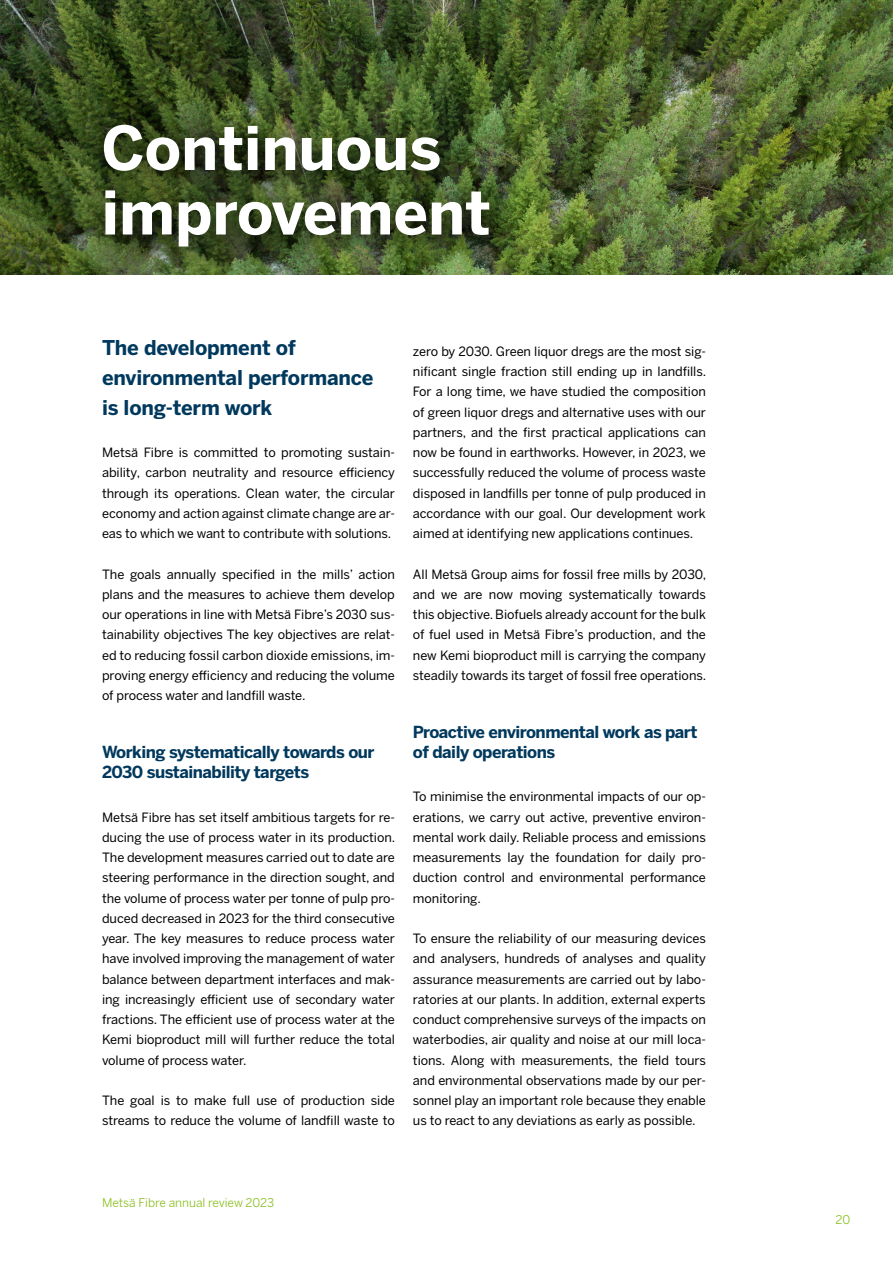
<style>
.page{position:relative;width:893px;height:1263px;background:#fff}
.page>*{position:absolute;margin:0;border:0;box-sizing:border-box;transform-origin:0 0}
.t1{font:700 60px/64.5px "Benton Sans";color:#fff}
.t2{font:700 20.25px/30px "Benton Sans";letter-spacing:-.01em;color:#00395d}
.t3{font:700 16.5px/19.8px "Benton Sans";letter-spacing:-.03em;color:#00395d}
.t4{font:12.75px/20.2px "Benton Sans";letter-spacing:-.005em;color:#000;text-align:justify}
.t5{font:12px "Benton Sans";letter-spacing:-.005em;color:#8bbe20}
</style>
<div class="page">
<img style="left:0;top:0;width:893px;height:275px">
<div style="left:78px;top:99px;width:448px;height:185px;background:#000;opacity:.75"></div>
<h1 class="t1" style="left:101px;top:115px;width:391px">Continuous improvement</h1>
<h2 class="t2" style="left:102px;top:332px;width:273px">The development of environmental performance is long-term work</h2>
<p class="t4" style="left:102px;top:442px;width:294px">Metsä Fibre is committed to promoting sustain&shy;ability, carbon neutrality and resource efficiency through its operations. Clean water, the circular economy and action against climate change are ar&shy;eas to which we want to contribute with solutions.</p>
<p class="t4" style="left:102px;top:564px;width:294px">The goals annually specified in the mills’ action plans and the measures to achieve them develop our operations in line with Metsä Fibre’s 2030 sus&shy;tainability objectives The key objectives are relat&shy;ed to reducing fossil carbon dioxide emissions, im&shy;proving energy efficiency and reducing the volume of process water and landfill waste.</p>
<p class="t3" style="left:102px;top:742px;width:274px">Working systematically towards our<br>2030 sustainability targets</p>
<p class="t4" style="left:102px;top:807px;width:295px">Metsä Fibre has set itself ambitious targets for re&shy;ducing the use of process water in its production.<br>The development measures carried out to date are steering performance in the direction sought, and the volume of process water per tonne of pulp pro&shy;duced decreased in 2023 for the third consecutive year. The key measures to reduce process water have involved improving the management of water balance between department interfaces and mak&shy;ing increasingly efficient use of secondary water fractions. The efficient use of process water at the Kemi bioproduct mill will further reduce the total volume of process water.</p>
<p class="t4" style="left:102px;top:1090px;width:294px">The goal is to make full use of production side streams to reduce the volume of landfill waste to</p>
<p class="t4" style="left:413px;top:341px;width:295px">zero by 2030. Green liquor dregs are the most sig&shy;nificant single fraction still ending up in landfills.<br>For a long time, we have studied the composition of green liquor dregs and alternative uses with our partners, and the first practical applications can now be found in earthworks. However, in 2023, we successfully reduced the volume of process waste disposed in landfills per tonne of pulp produced in accordance with our goal. Our development work aimed at identifying new applications continues.</p>
<p class="t4" style="left:413px;top:564px;width:295px">All Metsä Group aims for fossil free mills by 2030, and we are now moving systematically towards this objective. Biofuels already account for the bulk of fuel used in Metsä Fibre’s production, and the new Kemi bioproduct mill is carrying the company steadily towards its target of fossil free operations.</p>
<p class="t3" style="left:413px;top:722px;width:286px">Proactive environmental work as part of daily operations</p>
<p class="t4" style="left:413px;top:786px;width:294px">To minimise the environmental impacts of our op&shy;erations, we carry out active, preventive environ&shy;mental work daily. Reliable process and emissions measurements lay the foundation for daily pro&shy;duction control and environmental performance monitoring.</p>
<p class="t4" style="left:413px;top:928px;width:294px">To ensure the reliability of our measuring devices and analysers, hundreds of analyses and quality assurance measurements are carried out by labo&shy;ratories at our plants. In addition, external experts conduct comprehensive surveys of the impacts on waterbodies, air quality and noise at our mill loca&shy;tions. Along with measurements, the field tours and environmental observations made by our per&shy;sonnel play an important role because they enable us to react to any deviations as early as possible.</p>
<p class="t5" style="left:102px;top:1195px;width:174px">Metsä Fibre annual review 2023</p>
<p class="t5" style="left:836px;top:1213px;width:16px">20</p>
</div>
